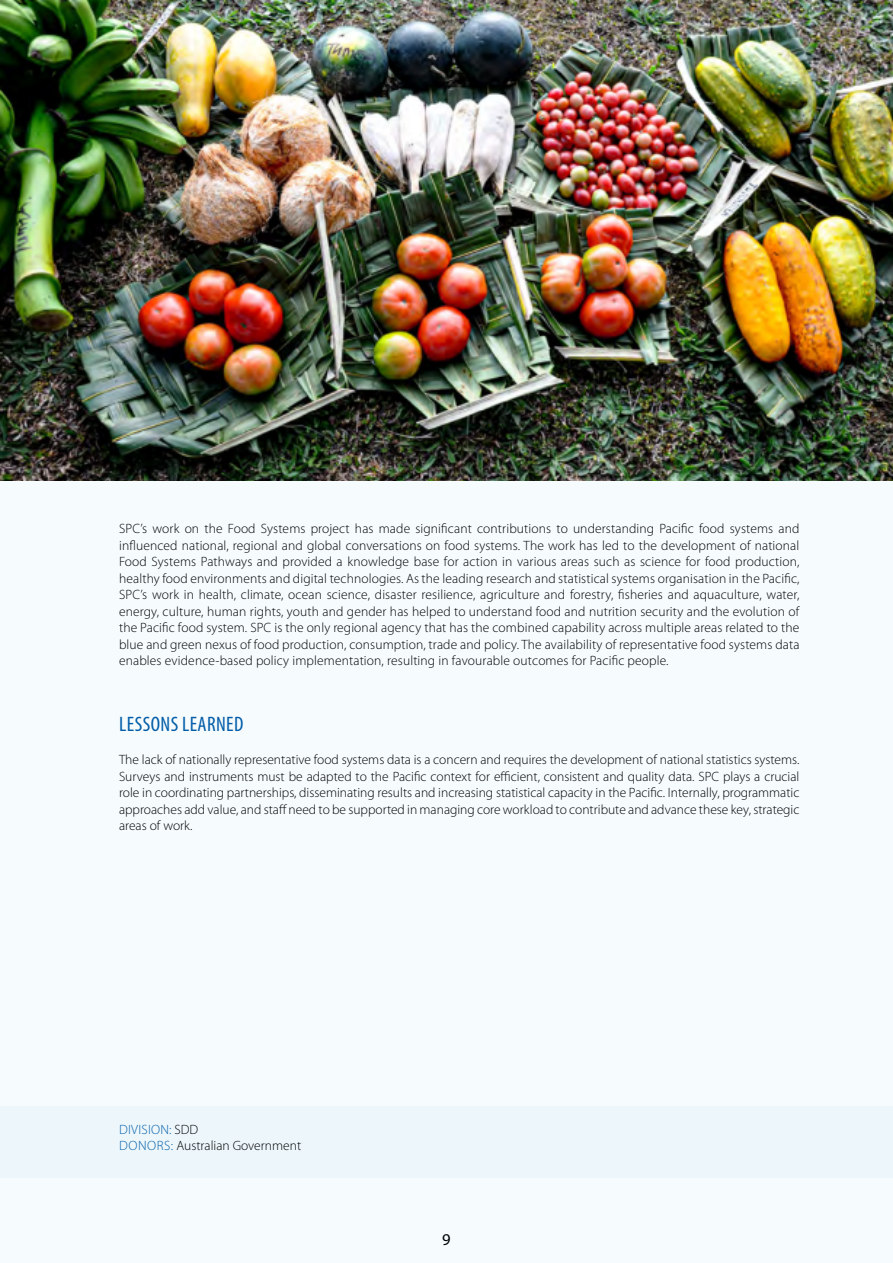
<style>
.page{position:relative;width:893px;height:1263px;background:#f6fbfd}
.page>*{position:absolute;margin:0;border:0;box-sizing:border-box;transform-origin:0 0}
.t1{font:condensed 21px "Myriad Pro";letter-spacing:.02em;color:#005ca8}
.t2{font:16.5px "Myriad Pro";color:#000}
.t3{font:300 13.5px/16.5px "Myriad Pro";color:#000;text-align:justify}
.s1{color:#005ca8}
</style>
<div class="page">
<img style="left:0;top:0;width:893px;height:480px">
<div style="left:0;top:1114px;width:893px;height:64px;background:#edf7fb"></div>
<p class="t3" style="left:119px;top:520px;width:682px">SPC’s work on the Food Systems project has made significant contributions to understanding Pacific food systems and influenced national, regional and global conversations on food systems. The work has led to the development of national Food Systems Pathways and provided a knowledge base for action in various areas such as science for food production, healthy food environments and digital technologies. As the leading research and statistical systems organisation in the Pacific, SPC’s work in health, climate, ocean science, disaster resilience, agriculture and forestry, fisheries and aquaculture, water, energy, culture, human rights, youth and gender has helped to understand food and nutrition security and the evolution of the Pacific food system. SPC is the only regional agency that has the combined capability across multiple areas related to the blue and green nexus of food production, consumption, trade and policy. The availability of representative food systems data enables evidence-based policy implementation, resulting in favourable outcomes for Pacific people.</p>
<h1 class="t1" style="left:119px;top:711px;width:126px">LESSONS LEARNED</h1>
<p class="t3" style="left:119px;top:751px;width:682px">The lack of nationally representative food systems data is a concern and requires the development of national statistics systems.<br>Surveys and instruments must be adapted to the Pacific context for efficient, consistent and quality data. SPC plays a crucial role in coordinating partnerships, disseminating results and increasing statistical capacity in the Pacific. Internally, programmatic approaches add value, and staff need to be supported in managing core workload to contribute and advance these key, strategic areas of work.</p>
<p class="t3" style="left:119px;top:1121px;width:183px"><span class="s1">DIVISION:</span> SDD<br><span class="s1">DONORS:</span> Australian Government</p>
<p class="t2" style="left:442px;top:1229px;width:10px">9</p>
</div>
